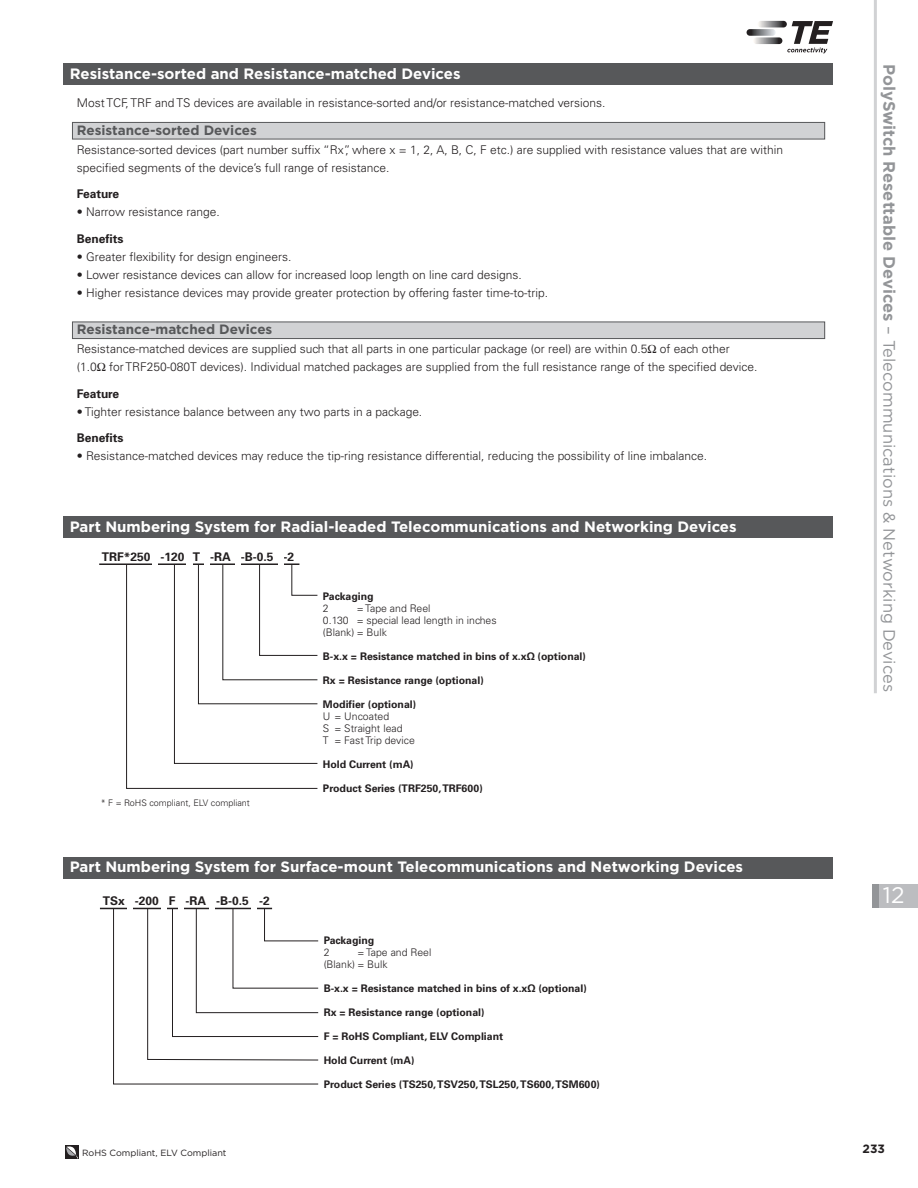
<style>
.page{position:relative;width:918px;height:1188px;background:#fff}
.page>*{position:absolute;margin:0;border:0;box-sizing:border-box;transform-origin:0 0}
.t1{font:22.5px "Gotham";color:#fff}
.t2{font:16.5px "Gotham";color:#939598}
.t3{font:700 15px "Gotham";color:#fff}
.t4{font:700 13.5px "Gotham";color:#57585a}
.t5{font:300 12px/18px "Univers";color:#231f20}
.t6{font:700 12px "Univers";color:#231f20}
.t7{font:700 12px "Gotham";color:#231f20}
.t8{font:700 10.5px "Univers";color:#231f20}
.t9{font:300 10.5px/12px "Univers";color:#231f20}
.t10{font:300 9px "Univers";color:#231f20}
.t11{font:9px "Gotham";color:#231f20}
.s1{font-family:"Arial"}
.s2{font-weight:700}
</style>
<div class="page">
<hr style="left:874px;top:0;width:3px;height:693px;background:#d1d2d4">
<svg style="left:65px;top:1145px;width:14px;height:14px"></svg>
<div style="left:65px;top:1146px;width:13px;height:13px;background:#231f20"></div>
<svg style="left:66px;top:1146px;width:12px;height:13px"></svg>
<svg style="left:758px;top:21px;width:29px;height:6px"></svg>
<svg style="left:753px;top:37px;width:29px;height:7px"></svg>
<svg style="left:747px;top:29px;width:29px;height:7px"></svg>
<svg style="left:787px;top:21px;width:46px;height:32px"></svg>
<div style="left:876px;top:884px;width:42px;height:24px;background:#bcbdc0"></div>
<div style="left:873px;top:884px;width:6px;height:24px;background:#939598"></div>
<div style="left:64px;top:64px;width:769px;height:21px;background:#57585a"></div>
<div style="left:73px;top:123px;width:752px;height:16px;background:#d1d2d4"></div>
<div style="left:72px;top:122px;width:753px;height:17px;border:1px solid #57585a"></div>
<div style="left:73px;top:322px;width:752px;height:16px;background:#d1d2d4"></div>
<div style="left:72px;top:322px;width:753px;height:17px;border:1px solid #57585a"></div>
<div style="left:64px;top:516px;width:769px;height:22px;background:#57585a"></div>
<hr style="left:99px;top:563px;width:200px;height:2px;background:#231f20">
<svg style="left:126px;top:564px;width:192px;height:225px"></svg>
<div style="left:152px;top:556px;width:6px;height:12px;background:#fff"></div>
<div style="left:187px;top:556px;width:6px;height:11px;background:#fff"></div>
<div style="left:204px;top:556px;width:6px;height:11px;background:#fff"></div>
<div style="left:235px;top:556px;width:6px;height:11px;background:#fff"></div>
<div style="left:278px;top:556px;width:6px;height:11px;background:#fff"></div>
<div style="left:64px;top:857px;width:769px;height:21px;background:#57585a"></div>
<hr style="left:100px;top:908px;width:172px;height:1px;background:#231f20">
<svg style="left:113px;top:908px;width:206px;height:177px"></svg>
<p class="t3" style="left:70px;top:65px;width:392px">Resistance-sorted and Resistance-matched Devices</p>
<p class="t5" style="left:77px;top:95px;width:530px">Most TCF, TRF and TS devices are available in resistance-sorted and/or resistance-matched versions.</p>
<p class="t4" style="left:77px;top:122px;width:182px">Resistance-sorted Devices</p>
<p class="t5" style="left:77px;top:142px;width:708px">Resistance-sorted devices (part number suffix “Rx”, where x = 1, 2, A, B, C, F etc.) are supplied with resistance values that are within specified segments of the device’s full range of resistance.</p>
<p class="t6" style="left:77px;top:190px;width:44px">Feature</p>
<p class="t5" style="left:77px;top:204px;width:145px">• Narrow resistance range.</p>
<p class="t6" style="left:77px;top:234px;width:48px">Benefits</p>
<p class="t5" style="left:77px;top:249px;width:216px">• Greater flexibility for design engineers.</p>
<p class="t5" style="left:77px;top:267px;width:446px">• Lower resistance devices can allow for increased loop length on line card designs.</p>
<p class="t5" style="left:77px;top:285px;width:473px">• Higher resistance devices may provide greater protection by offering faster time-to-trip.</p>
<p class="t4" style="left:77px;top:322px;width:197px">Resistance-matched Devices</p>
<p class="t5" style="left:77px;top:341px;width:682px">Resistance-matched devices are supplied such that all parts in one particular package (or reel) are within 0.5 of each other<br>(1.0 for TRF250-080T devices). Individual matched packages are supplied from the full resistance range of the specified device.</p>
<p class="t6" style="left:77px;top:389px;width:44px">Feature</p>
<p class="t5" style="left:77px;top:404px;width:347px">• Tighter resistance balance between any two parts in a package.</p>
<p class="t6" style="left:77px;top:434px;width:48px">Benefits</p>
<p class="t5" style="left:77px;top:448px;width:632px">• Resistance-matched devices may reduce the tip-ring resistance differential, reducing the possibility of line imbalance.</p>
<p class="t3" style="left:70px;top:518px;width:668px">Part Numbering System for Radial-leaded Telecommunications and Networking Devices</p>
<p class="t6" style="left:102px;top:552px;width:194px">TRF*250 -120 T -RA -B-0.5 -2</p>
<p class="t8" style="left:323px;top:592px;width:52px">Packaging</p>
<p class="t9" style="left:323px;top:603px;width:7px">2</p>
<p class="t9" style="left:323px;top:603px;width:175px;text-indent:34px">= Tape and Reel<br>0.130 = special lead length in inches (Blank) = Bulk</p>
<p class="t8" style="left:323px;top:652px;width:265px">B-x.x = Resistance matched in bins of x.x<span class="s1">Ω</span> (optional)</p>
<p class="t8" style="left:323px;top:676px;width:162px">Rx = Resistance range (optional)</p>
<p class="t8" style="left:323px;top:700px;width:95px">Modifier (optional)</p>
<p class="t9" style="left:323px;top:711px;width:93px">U = Uncoated<br>S = Straight lead<br>T = Fast Trip device</p>
<p class="t8" style="left:323px;top:760px;width:92px">Hold Current (mA)</p>
<p class="t8" style="left:323px;top:784px;width:161px">Product Series (TRF250, TRF600)</p>
<p class="t10" style="left:101px;top:799px;width:151px">* F = RoHS compliant, ELV compliant</p>
<p class="t3" style="left:70px;top:858px;width:675px">Part Numbering System for Surface-mount Telecommunications and Networking Devices</p>
<p class="t6" style="left:103px;top:896px;width:168px">TSx -200 F -RA -B-0.5 -2</p>
<p class="t8" style="left:324px;top:936px;width:52px">Packaging</p>
<p class="t9" style="left:324px;top:947px;width:7px">2</p>
<p class="t9" style="left:324px;top:947px;width:109px;text-indent:34px">= Tape and Reel (Blank) = Bulk</p>
<p class="t8" style="left:324px;top:984px;width:265px">B-x.x = Resistance matched in bins of x.x<span class="s1">Ω</span> (optional)</p>
<p class="t8" style="left:324px;top:1008px;width:162px">Rx = Resistance range (optional)</p>
<p class="t8" style="left:324px;top:1032px;width:181px">F = RoHS Compliant, ELV Compliant</p>
<p class="t8" style="left:324px;top:1056px;width:92px">Hold Current (mA)</p>
<p class="t8" style="left:324px;top:1080px;width:278px">Product Series (TS250,TSV250,TSL250,TS600, TSM600)</p>
<h2 class="t2" style="left:899px;top:64px;width:630px;rotate:90deg"><span class="s2">PolySwitch Resettable Devices</span> – Telecommunications &amp; Networking Devices</h2>
<h1 class="t1" style="left:883px;top:882px;width:23px">12</h1>
<p class="t11" style="left:82px;top:1147px;width:146px">RoHS Compliant, ELV Compliant</p>
<p class="t7" style="left:863px;top:1142px;width:24px">233</p>
</div>
